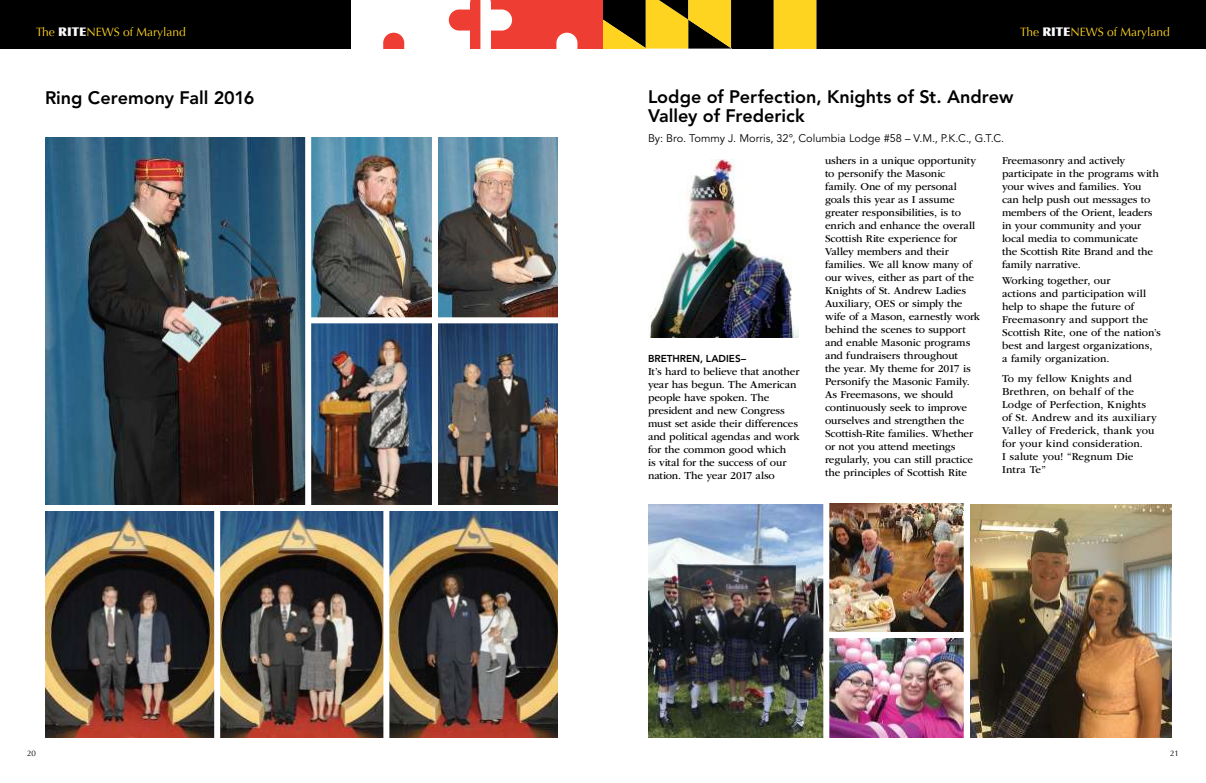
<style>
.page{position:relative;width:1206px;height:783px;background:#fff}
.page>*{position:absolute;margin:0;border:0;box-sizing:border-box;transform-origin:0 0}
.t1{font:800 18px/19px "Avenir LT Std";color:#000}
.t2{font:12px "Optima";color:#ffd420}
.t3{font:11px/13px "ITC Garamond Std";letter-spacing:-.005em;color:#000}
.t4{font:11px "Avenir LT Std";color:#000}
.t5{font:800 10px "Avenir LT Std";color:#000}
.t6{font:8px "Optima";color:#000}
.s1{font-weight:900;color:#fff}
</style>
<div class="page">
<div style="left:0;top:0;width:351px;height:49px;background:#000"></div>
<div style="left:854px;top:0;width:352px;height:49px;background:#000"></div>
<svg style="left:603px;top:0;width:251px;height:49px;background:#7d6811"></svg>
<div style="left:480px;top:0;width:123px;height:49px;background:#ee3d33"></div>
<svg style="left:383px;top:0;width:195px;height:49px"></svg>
<img style="left:45px;top:137px;width:387px;height:368px">
<img style="left:220px;top:511px;width:338px;height:227px">
<img style="left:45px;top:511px;width:169px;height:227px">
<img style="left:438px;top:137px;width:120px;height:368px">
<img style="left:649px;top:160px;width:149px;height:178px">
<img style="left:829px;top:504px;width:135px;height:234px">
<img style="left:970px;top:504px;width:202px;height:234px">
<img style="left:648px;top:505px;width:175px;height:233px">
<div style="left:305px;top:129px;width:6px;height:378px;background:#fff"></div>
<div style="left:383px;top:507px;width:6px;height:231px;background:#fff"></div>
<div style="left:825px;top:632px;width:145px;height:6px;background:#fff"></div>
<div style="left:309px;top:317px;width:249px;height:6px;background:#fff"></div>
<p class="t2" style="left:36px;top:27px;width:151px">The <span class="s1">RITE</span>NEWS of Maryland</p>
<p class="t2" style="left:1020px;top:27px;width:151px">The <span class="s1">RITE</span>NEWS of Maryland</p>
<h1 class="t1" style="left:45px;top:89px;width:211px">Ring Ceremony Fall 2016</h1>
<h1 class="t1" style="left:648px;top:88px;width:367px">Lodge of Perfection, Knights of St. Andrew<br>Valley of Frederick</h1>
<p class="t4" style="left:648px;top:134px;width:358px">By: Bro. Tommy J. Morris, 32°, Columbia Lodge #58 – V.M., P.K.C., G.T.C.</p>
<p class="t5" style="left:648px;top:354px;width:100px">BRETHREN, LADIES–</p>
<p class="t3" style="left:648px;top:365px;width:153px">It’s hard to believe that another year has begun. The American people have spoken. The president and new Congress must set aside their differences and political agendas and work for the common good which<br>is vital for the success of our nation. The year 2017 also</p>
<p class="t3" style="left:825px;top:155px;width:157px">ushers in a unique opportunity to personify the Masonic<br>family. One of my personal goals this year as I assume greater responsibilities, is to enrich and enhance the overall<br>Scottish Rite experience for<br>Valley members and their families. We all know many of our wives, either as part of the<br>Knights of St. Andrew Ladies<br>Auxiliary, OES or simply the wife of a Mason, earnestly work behind the scenes to support and enable Masonic programs and fundraisers throughout<br>the year. My theme for 2017 is<br>Personify the Masonic Family.<br>As Freemasons, we should continuously seek to improve ourselves and strengthen the<br>Scottish-Rite families. Whether or not you attend meetings regularly, you can still practice the principles of Scottish Rite</p>
<p class="t3" style="left:1002px;top:155px;width:158px">Freemasonry and actively participate in the programs with your wives and families. You can help push out messages to members of the Orient, leaders in your community and your local media to communicate<br>the Scottish Rite Brand and the family narrative.</p>
<p class="t3" style="left:1002px;top:275px;width:160px">Working together, our<br>actions and participation will help to shape the future of<br>Freemasonry and support the<br>Scottish Rite, one of the nation’s best and largest organizations,<br>a family organization.</p>
<p class="t3" style="left:1002px;top:373px;width:156px">To my fellow Knights and<br>Brethren, on behalf of the<br>Lodge of Perfection, Knights of St. Andrew and its auxiliary<br>Valley of Frederick, thank you for your kind consideration.<br>I salute you! “Regnum Die<br>Intra Te”</p>
<p class="t6" style="left:27px;top:750px;width:10px">20</p>
<p class="t6" style="left:1170px;top:750px;width:10px">21</p>
</div>
